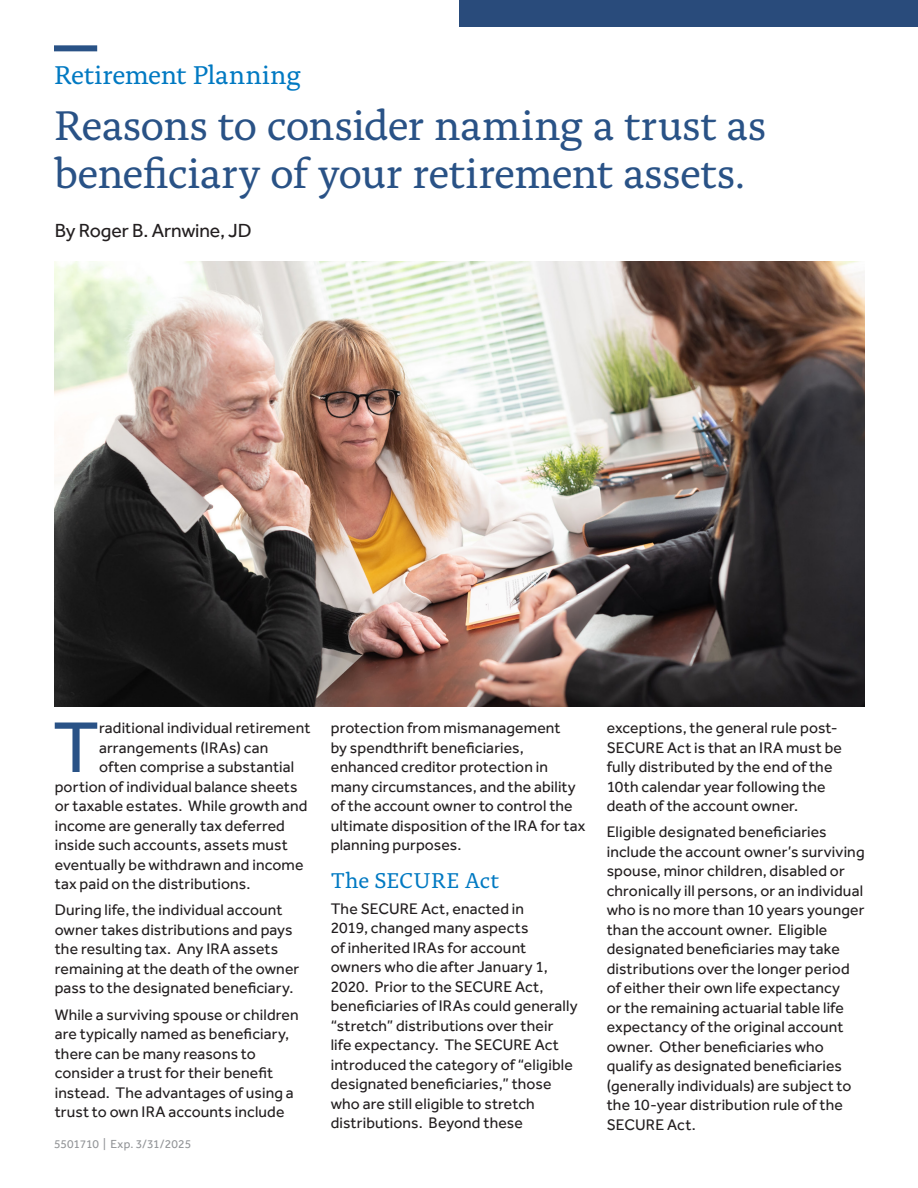
<style>
.page{position:relative;width:918px;height:1188px;background:#fff}
.page>*{position:absolute;margin:0;border:0;box-sizing:border-box;transform-origin:0 0}
.body_effra_10_12{font:74.25px "Effra Pro";color:#295286}
.t1{font:43.5px "Alda Pro";letter-spacing:-.02em;color:#295286}
.t2{font:27px "Alda Pro";letter-spacing:-.015em;color:#0079c2}
.body_effra_10_12-2{font:22.5px "Alda Pro";letter-spacing:.005em;color:#0079c2}
.t3{font:19.5px "Effra Pro";letter-spacing:-.005em;color:#231f20}
.body_effra_10_12-3{font:15.75px/19.5px "Effra Pro";letter-spacing:.01em;color:#231f20}
.Body_New{font:12px "Effra Pro";color:#939598}
</style>
<div class="page">
<div style="left:54px;top:45px;width:43px;height:6px;background:#295286"></div>
<div style="left:459px;top:0;width:459px;height:27px;background:#294b7b"></div>
<img style="left:55px;top:261px;width:810px;height:446px">
<p class="t2" style="left:54px;top:55px;width:248px">Retirement Planning</p>
<p class="t1" style="left:54px;top:94px;width:714px">Reasons to consider naming a trust as</p>
<p class="t1" style="left:54px;top:142px;width:693px">beneficiary of your retirement assets.</p>
<p class="t3" style="left:55px;top:219px;width:199px">By Roger B. Arnwine, JD</p>
<p class="body_effra_10_12" style="left:53px;top:704px;width:48px">T</p>
<p class="body_effra_10_12-3" style="left:99px;top:718px;width:213px">raditional individual retirement</p>
<p class="body_effra_10_12-3" style="left:99px;top:737px;width:171px">arrangements (IRAs) can</p>
<p class="body_effra_10_12-3" style="left:99px;top:757px;width:197px">often comprise a substantial</p>
<p class="body_effra_10_12-3" style="left:55px;top:776px;width:244px">portion of individual balance sheets</p>
<p class="body_effra_10_12-3" style="left:55px;top:796px;width:254px">or taxable estates. While growth and</p>
<p class="body_effra_10_12-3" style="left:55px;top:815px;width:232px">income are generally tax deferred</p>
<p class="body_effra_10_12-3" style="left:55px;top:835px;width:235px">inside such accounts, assets must</p>
<p class="body_effra_10_12-3" style="left:55px;top:854px;width:250px">eventually be withdrawn and income</p>
<p class="body_effra_10_12-3" style="left:55px;top:874px;width:197px">tax paid on the distributions.</p>
<p class="body_effra_10_12-3" style="left:55px;top:900px;width:246px">During life, the individual account owner takes distributions and pays the resulting tax. Any IRA assets remaining at the death of the owner pass to the designated beneficiary.</p>
<p class="body_effra_10_12-3" style="left:55px;top:1004px;width:245px">While a surviving spouse or children are typically named as beneficiary, there can be many reasons to consider a trust for their benefit instead. The advantages of using a trust to own IRA accounts include</p>
<p class="Body_New" style="left:54px;top:1137px;width:139px">5501710 | Exp. 3/31/2025</p>
<p class="body_effra_10_12-3" style="left:331px;top:718px;width:256px">protection from mismanagement<br>by spendthrift beneficiaries, enhanced creditor protection in many circumstances, and the ability of the account owner to control the ultimate disposition of the IRA for tax planning purposes.</p>
<p class="body_effra_10_12-2" style="left:331px;top:863px;width:170px">The SECURE Act</p>
<p class="body_effra_10_12-3" style="left:331px;top:899px;width:248px">The SECURE Act, enacted in<br>2019, changed many aspects<br>of inherited IRAs for account owners who die after January 1,<br>2020. Prior to the SECURE Act, beneficiaries of IRAs could generally “stretch” distributions over their life expectancy. The SECURE Act introduced the category of “eligible designated beneficiaries,” those who are still eligible to stretch distributions. Beyond these</p>
<p class="body_effra_10_12-3" style="left:607px;top:718px;width:237px">exceptions, the general rule post-<br>SECURE Act is that an IRA must be fully distributed by the end of the<br>10th calendar year following the death of the account owner.</p>
<p class="body_effra_10_12-3" style="left:607px;top:822px;width:259px">Eligible designated beneficiaries include the account owner’s surviving spouse, minor children, disabled or chronically ill persons, or an individual who is no more than 10 years younger than the account owner. Eligible designated beneficiaries may take distributions over the longer period of either their own life expectancy<br>or the remaining actuarial table life expectancy of the original account owner. Other beneficiaries who qualify as designated beneficiaries (generally individuals) are subject to the 10-year distribution rule of the SECURE Act.</p>
</div>
